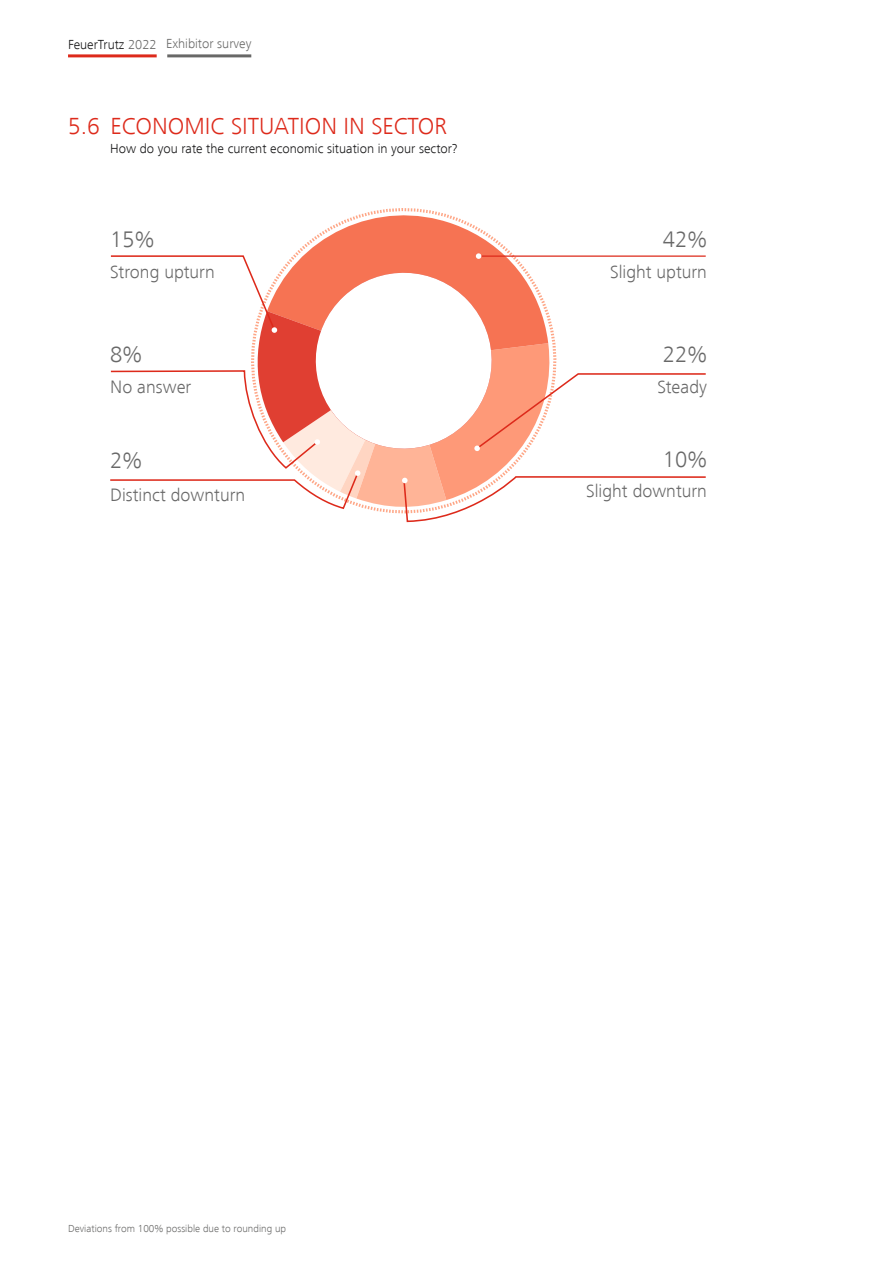
<style>
.page{position:relative;width:893px;height:1263px;background:#fff}
.page>*{position:absolute;margin:0;border:0;box-sizing:border-box;transform-origin:0 0}
.t1{font:300 24px "Frutiger Next LT";color:#dd2a1b}
.t2{font:300 23.1px "Frutiger Next LT";color:#686868}
.t3{font:300 18.45px "Frutiger Next LT";color:#686868}
.t4{font:300 13.5px "Frutiger Next LT";color:#141415}
.t5{font:300 13.5px "Frutiger Next LT";color:#686867}
.t6{font:300 10.5px "Frutiger Next LT";color:#686867}
.s1{color:#141415}
</style>
<div class="page">
<hr style="left:167px;top:54px;width:84px;height:3px;background:#686867">
<hr style="left:68px;top:54px;width:89px;height:3px;background:#dd2a1b">
<svg style="left:110px;top:215px;width:596px;height:308px"></svg>
<p class="t5" style="left:68px;top:36px;width:185px"><span class="s1">FeuerTrutz</span> 2022 Exhibitor survey</p>
<h1 class="t1" style="left:68px;top:113px;width:381px">5.6 ECONOMIC SITUATION IN SECTOR</h1>
<p class="t4" style="left:110px;top:141px;width:349px">How do you rate the current economic situation in your sector?</p>
<p class="t2" style="left:110px;top:227px;width:46px">15%</p>
<p class="t3" style="left:110px;top:261px;width:106px">Strong upturn</p>
<p class="t2" style="left:110px;top:342px;width:33px">8%</p>
<p class="t3" style="left:110px;top:376px;width:83px">No answer</p>
<p class="t2" style="left:110px;top:447px;width:33px">2%</p>
<p class="t3" style="left:110px;top:485px;width:136px">Distinct downturn</p>
<p class="t2" style="left:663px;top:227px;width:46px">42%</p>
<p class="t3" style="left:610px;top:261px;width:98px">Slight upturn</p>
<p class="t2" style="left:663px;top:342px;width:46px">22%</p>
<p class="t3" style="left:657px;top:376px;width:51px">Steady</p>
<p class="t2" style="left:663px;top:447px;width:46px">10%</p>
<p class="t3" style="left:586px;top:481px;width:122px">Slight downturn</p>
<p class="t6" style="left:68px;top:1223px;width:220px">Deviations from 100% possible due to rounding up</p>
</div>
